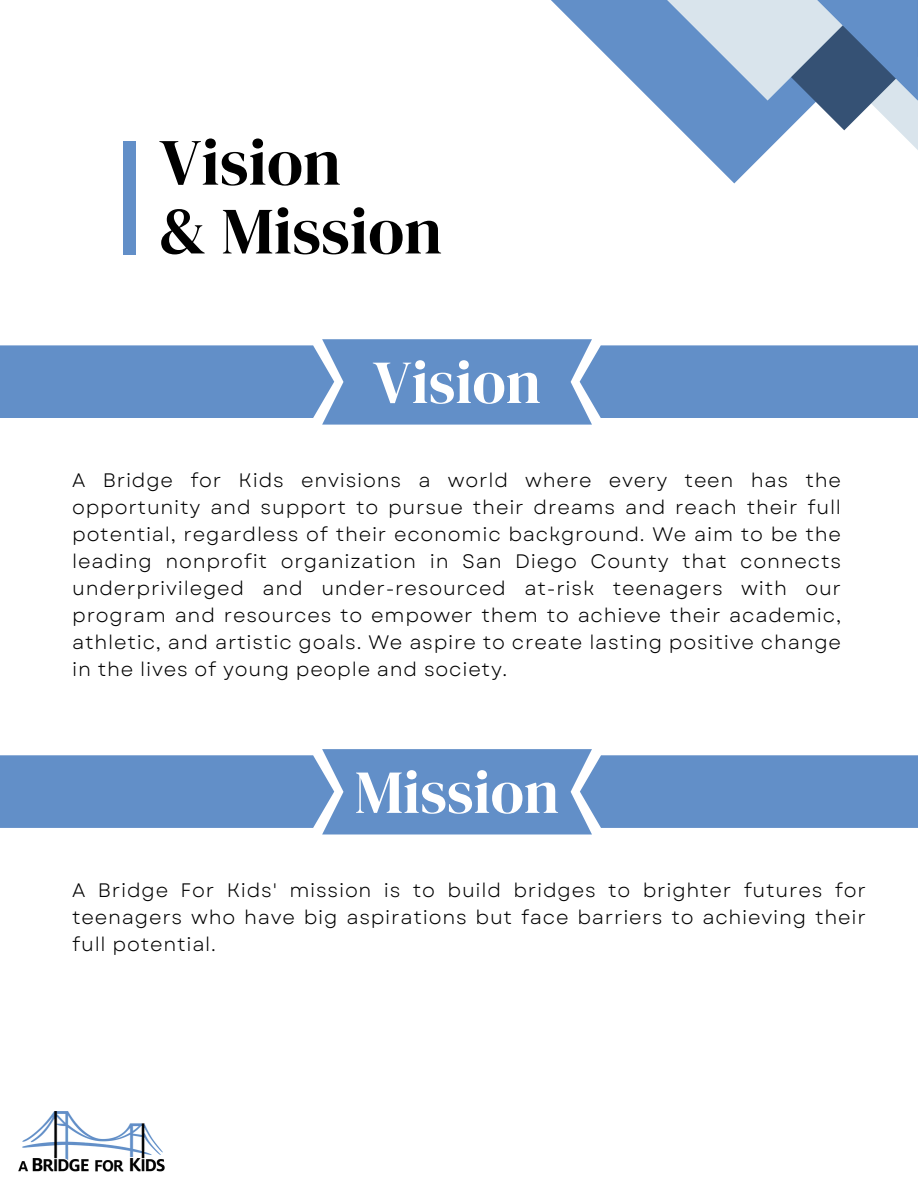
<style>
.page{position:relative;width:918px;height:1188px;background:#fff}
.page>*{position:absolute;margin:0;border:0;box-sizing:border-box;transform-origin:0 0}
.t1{font:66px/68.8px "DM Serif Display";color:#000}
.t2{font:61.05px "DM Serif Display";color:#fff}
.t3{font:19.5px/27px "Garet";letter-spacing:.04em;color:#000;text-align:justify}
</style>
<div class="page">
<div style="left:123px;top:141px;width:13px;height:114px;background:#628fc8"></div>
<svg style="left:0;top:339px;width:918px;height:86px;background:#769dcf"></svg>
<svg style="left:0;top:749px;width:918px;height:86px;background:#769dcf"></svg>
<img style="left:19px;top:1111px;width:146px;height:61px">
<svg style="left:551px;top:0;width:217px;height:183px"></svg>
<svg style="left:667px;top:0;width:251px;height:150px;background:#92adcd"></svg>
<h1 class="t1" style="left:160px;top:127px;width:284px">Vision<br>&amp; Mission</h1>
<p class="t2" style="left:373px;top:340px;width:170px">Vision</p>
<h1 class="t3" style="left:72px;top:467px;width:770px">A Bridge for Kids envisions a world where every teen has the opportunity and support to pursue their dreams and reach their full potential, regardless of their economic background. We aim to be the leading nonprofit organization in San Diego County that connects underprivileged and under-resourced at-risk teenagers with our program and resources to empower them to achieve their academic, athletic, and artistic goals. We aspire to create lasting positive change in the lives of young people and society.</h1>
<h1 class="t2" style="left:355px;top:750px;width:206px">Mission</h1>
<p class="t3" style="left:72px;top:876px;width:795px">A Bridge For Kids' mission is to build bridges to brighter futures for teenagers who have big aspirations but face barriers to achieving their full potential.</p>
</div>
